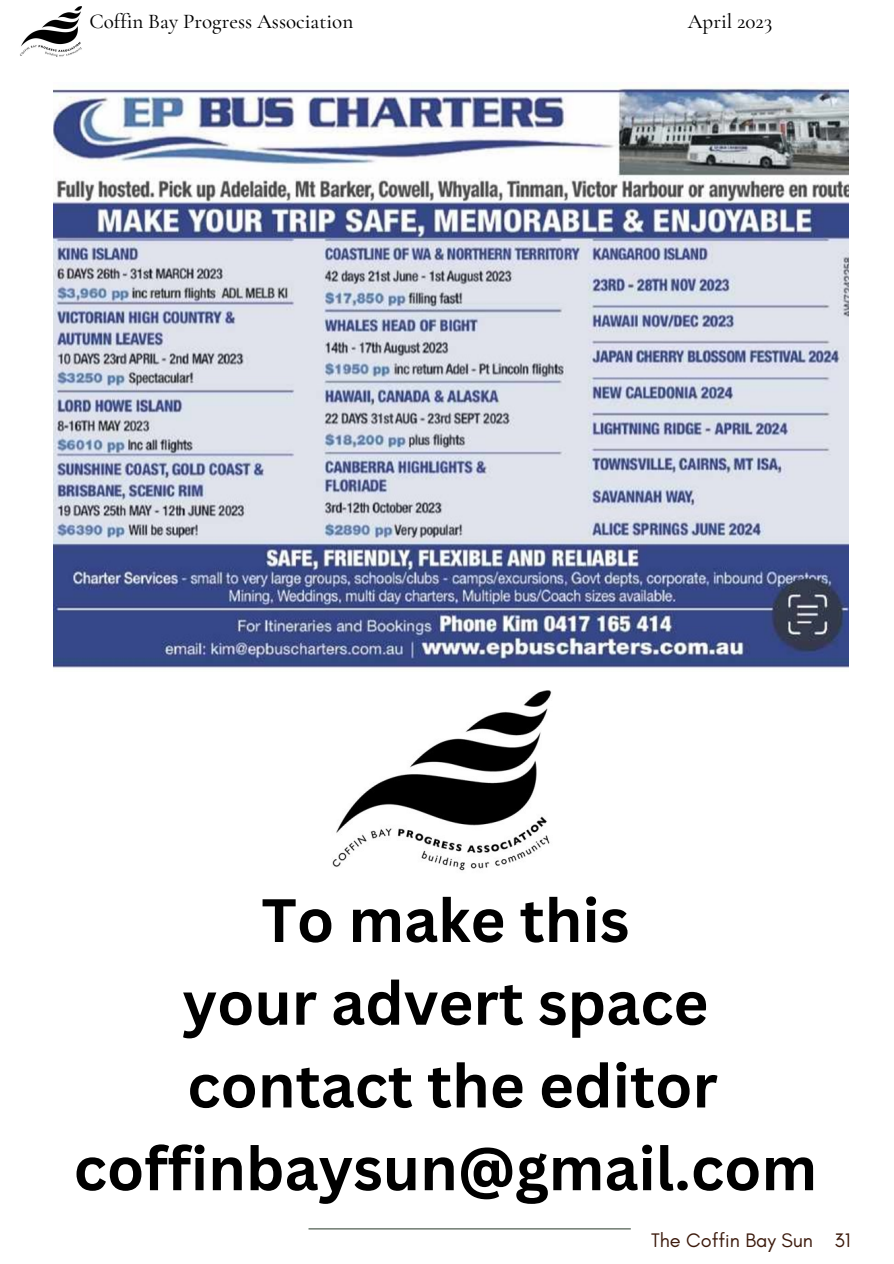
<style>
.page{position:relative;width:894px;height:1264px;background:#fff}
.page>*{position:absolute;margin:0;border:0;box-sizing:border-box;transform-origin:0 0}
.t1{font:700 59.85px/82.7px "Canva Sans";color:#000;text-align:center}
.t2{font:500 21px "Cormorant Garamond";color:#000}
.t3{font:19.95px "Glacial Indifference";color:#3c1a0c}
</style>
<div class="page">
<hr style="left:308px;top:1228px;width:322px;height:1px;background:#3e4e40">
<img style="left:20px;top:7px;width:62px;height:50px">
<img style="left:54px;top:85px;width:794px;height:583px">
<img style="left:332px;top:690px;width:220px;height:181px">
<p class="t2" style="left:89px;top:9px;width:265px">Coffin Bay Progress Association</p>
<p class="t2" style="left:687px;top:9px;width:86px">April 2023</p>
<p class="t1" style="left:74px;top:877px;width:744px">To make this<br>your advert space contact the editor coffinbaysun@gmail.com</p>
<p class="t3" style="left:651px;top:1227px;width:201px">The Coffin Bay Sun 31</p>
</div>
